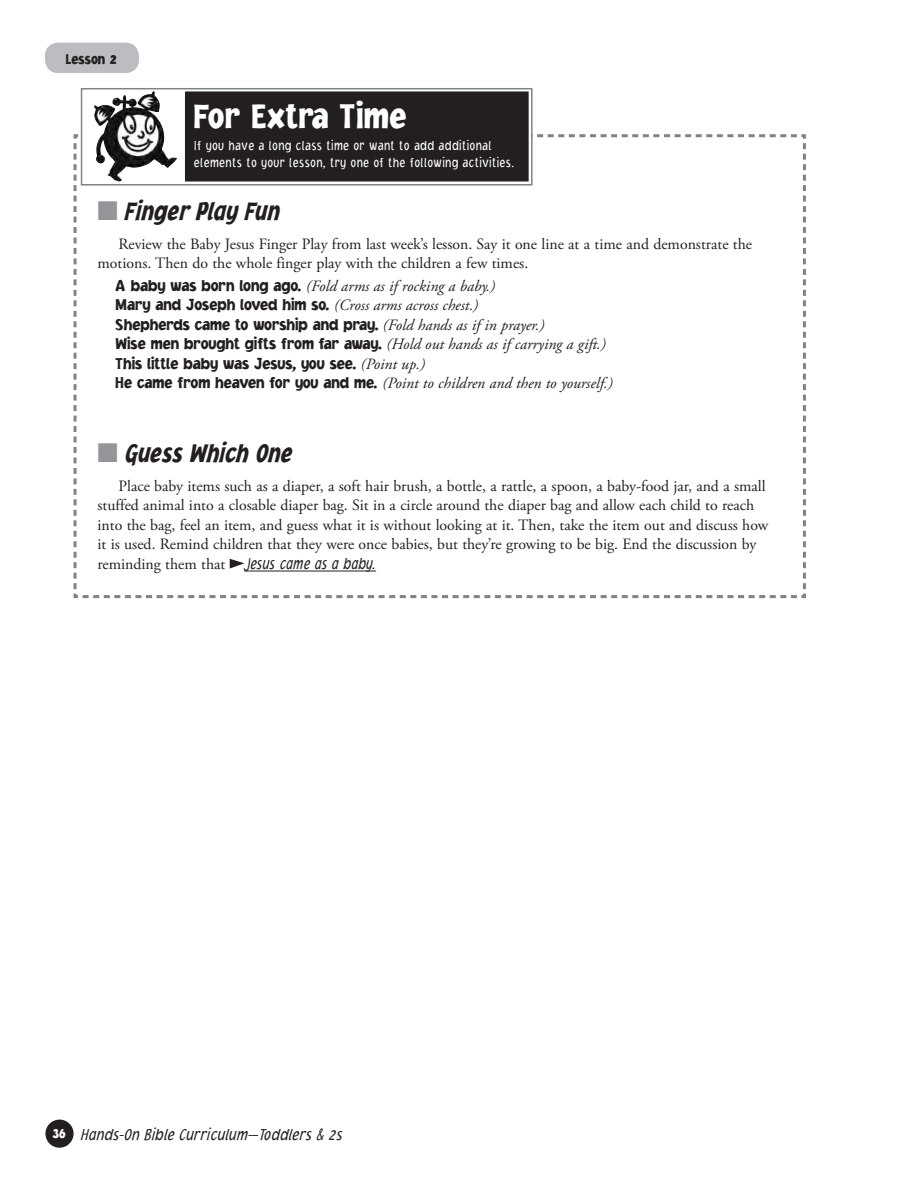
<style>
.page{position:relative;width:923px;height:1193px;background:#fff}
.page>*{position:absolute;margin:0;border:0;box-sizing:border-box;transform-origin:0 0}
.t1{font:900 36px "Jacoby Cond ICG";letter-spacing:.01em;color:#fff}
.Main_Subhead{font:italic 900 27px "Jacoby Cond ICG";color:#231f20;scale:.9 1}
.Lyrics{font:900 16.5px "Jacoby ICG";color:#231f20;scale:.9 1}
.t2{font:italic 300 16.5px "Jacoby Cond ICG";color:#231f20}
.t3{font:15.75px/19.5px "Adobe Garamond Pro";color:#231f20}
.Lyrics-2{font:italic 15.75px "Adobe Garamond Pro";color:#231f20}
.Lyrics_last_line{font:italic 15.75px "Adobe Garamond Pro";color:#231f20}
.t4{font:900 15px "Jacoby Cond ICG";color:#231f20}
.t5{font:300 13.5px/16.5px "Jacoby Cond ICG";letter-spacing:.02em;color:#fff}
.s1{color:#939598}
.s2{font-family:"Jacoby ICG";font-weight:900;font-style:normal;font-size:16.5px}
.s3{font-family:"Adobe Garamond Pro";font-weight:400;font-style:italic;font-size:15.75px}
.s4{font-family:"Jacoby Cond ICG";font-weight:300;font-style:italic;font-size:16.5px}
.s5{font-weight:900;font-style:normal;font-size:15px;color:#fff}
</style>
<div class="page">
<svg style="left:73px;top:133px;width:733px;height:466px"></svg>
<svg style="left:81px;top:88px;width:451px;height:97px"></svg>
<img style="left:94px;top:93px;width:58px;height:70px">
<div style="left:186px;top:93px;width:341px;height:87px;background:#231f20"></div>
<div style="left:185px;top:91px;width:343px;height:90px;border:3px solid #231f20"></div>
<div style="left:45px;top:1119px;width:29px;height:28px;background:#231f20;border-radius:50%"></div>
<div style="left:45px;top:43px;width:94px;height:30px;background:#bcbdc0;border-radius:14px"></div>
<p class="t4" style="left:66px;top:50px;width:52px">Lesson 2</p>
<p class="t1" style="left:194px;top:94px;width:214px">For Extra Time</p>
<p class="t5" style="left:194px;top:137px;width:322px">If you have a long class time or want to add additional elements to your lesson, try one of the following activities.</p>
<p class="Main_Subhead" style="left:98px;top:195px;width:204px"><span class="s1">■</span> Finger Play Fun</p>
<p class="t3" style="left:98px;top:235px;width:656px;text-indent:21px">Review the Baby Jesus Finger Play from last week’s lesson. Say it one line at a time and demonstrate the motions. Then do the whole finger play with the children a few times.</p>
<p class="Lyrics-2" style="left:116px;top:276px;width:381px"><span class="s2">A baby was born long ago.</span> (Fold arms as if rocking a baby.)</p>
<p class="Lyrics" style="left:116px;top:295px;width:404px">Mary and Joseph loved him so. <span class="s3">(Cross arms across chest.)</span></p>
<p class="Lyrics" style="left:116px;top:314px;width:478px">Shepherds came to worship and pray. <span class="s3">(Fold hands as if in prayer.)</span></p>
<p class="Lyrics-2" style="left:116px;top:335px;width:492px"><span class="s2">Wise men brought gifts from far away.</span> (Hold out hands as if carrying a gift.)</p>
<p class="Lyrics" style="left:116px;top:353px;width:345px">This little baby was Jesus, you see. <span class="s3">(Point up.)</span></p>
<p class="Lyrics_last_line" style="left:116px;top:374px;width:498px"><span class="s2">He came from heaven for you and me.</span> (Point to children and then to yourself.)</p>
<p class="Main_Subhead" style="left:98px;top:436px;width:218px"><span class="s1">■</span> Guess Which One</p>
<p class="t3" style="left:98px;top:476px;width:672px;text-indent:21px">Place baby items such as a diaper, a soft hair brush, a bottle, a rattle, a spoon, a baby-food jar, and a small stuffed animal into a closable diaper bag. Sit in a circle around the diaper bag and allow each child to reach into the bag, feel an item, and guess what it is without looking at it. Then, take the item out and discuss how it is used. Remind children that they were once babies, but they’re growing to be big. End the discussion by reminding them that <span class="s4">Jesus came as a baby.</span></p>
<p class="t2" style="left:52px;top:1125px;width:292px"><span class="s5">36</span> Hands-On Bible Curriculum—Toddlers &amp; 2s</p>
</div>
